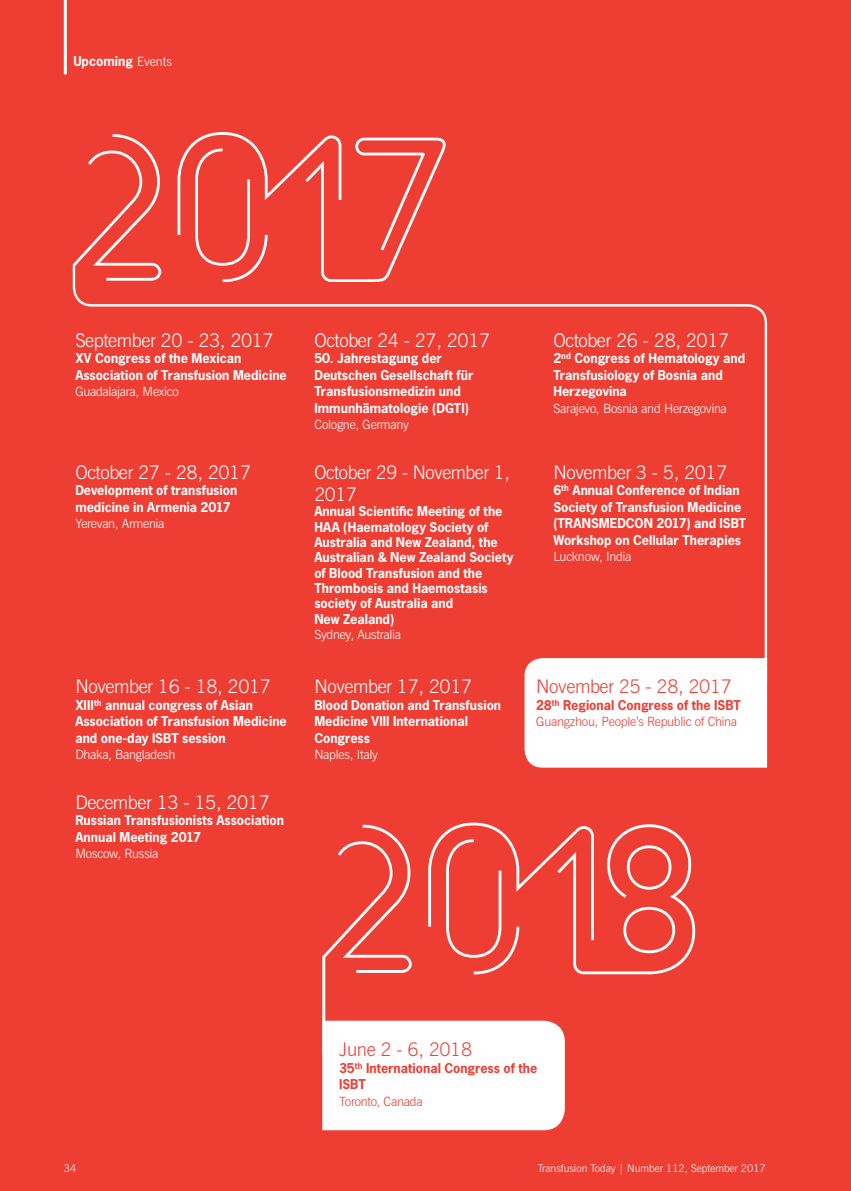
<style>
.page{position:relative;width:851px;height:1191px;background:#fff}
.page>*{position:absolute;margin:0;border:0;box-sizing:border-box;transform-origin:0 0}
.t1{font:300 18.75px/22.5px "News Gothic BT";letter-spacing:-.02em;color:#fff}
.t2{font:300 18.75px "News Gothic BT";letter-spacing:-.02em;color:#ee3e34}
.t3{font:700 12.75px/16.5px "News Gothic";color:#fff}
.t4{font:300 12.75px "News Gothic BT";letter-spacing:-.02em;color:#fff}
.t5{font:700 12.75px/16.5px "News Gothic";color:#ee3e34}
.t6{font:300 12.75px "News Gothic BT";letter-spacing:-.02em;color:#ee3e34}
.t7{font:300 10.5px "News Gothic BT";color:#fff}
.s1{font-family:"News Gothic BT";font-weight:300}
</style>
<div class="page">
<div style="left:0;top:0;width:850px;height:1191px;background:#ee3e34"></div>
<div style="left:524px;top:685px;width:243px;height:82px;background:#fff"></div>
<div style="left:322px;top:1020px;width:242px;height:110px;background:#fff"></div>
<hr style="left:64px;top:0;width:3px;height:74px;background:#fff">
<svg style="left:372px;top:137px;width:73px;height:125px"></svg>
<svg style="left:75px;top:132px;width:297px;height:130px"></svg>
<svg style="left:323px;top:822px;width:372px;height:152px"></svg>
<svg style="left:72px;top:262px;width:696px;height:423px"></svg>
<hr style="left:322px;top:956px;width:3px;height:97px;background:#fff">
<p class="t3" style="left:73px;top:53px;width:100px">Upcoming <span class="s1">Events</span></p>
<h1 class="t1" style="left:75px;top:328px;width:200px">September 20 - 23, 2017</h1>
<p class="t3" style="left:75px;top:350px;width:213px">XV Congress of the Mexican<br>Association of Transfusion Medicine</p>
<p class="t4" style="left:75px;top:384px;width:105px">Guadalajara, Mexico</p>
<h1 class="t1" style="left:75px;top:460px;width:177px">October 27 - 28, 2017</h1>
<p class="t3" style="left:75px;top:482px;width:163px">Development of transfusion medicine in Armenia 2017</p>
<p class="t4" style="left:75px;top:516px;width:91px">Yerevan, Armenia</p>
<h1 class="t1" style="left:75px;top:675px;width:197px">November 16 - 18, 2017</h1>
<p class="t3" style="left:75px;top:696px;width:213px">XIII<sup>th</sup> annual congress of Asian<br>Association of Transfusion Medicine and one-day ISBT session</p>
<p class="t4" style="left:75px;top:747px;width:101px">Dhaka, Bangladesh</p>
<h1 class="t1" style="left:75px;top:790px;width:196px">December 13 - 15, 2017</h1>
<p class="t3" style="left:75px;top:812px;width:210px">Russian Transfusionists Association<br>Annual Meeting 2017</p>
<p class="t4" style="left:75px;top:846px;width:85px">Moscow, Russia</p>
<h1 class="t1" style="left:314px;top:328px;width:177px">October 24 - 27, 2017</h1>
<p class="t3" style="left:314px;top:350px;width:161px">50. Jahrestagung der<br>Deutschen Gesellschaft für<br>Transfusionsmedizin und<br>Immunhämatologie (DGTI)</p>
<p class="t4" style="left:314px;top:417px;width:96px">Cologne, Germany</p>
<h1 class="t1" style="left:314px;top:460px;width:197px">October 29 - November 1,<br>2017</h1>
<p class="t3" style="left:314px;top:504px;width:200px;line-height:15.3px">Annual Scientific Meeting of the<br>HAA (Haematology Society of<br>Australia and New Zealand, the<br>Australian &amp; New Zealand Society of Blood Transfusion and the<br>Thrombosis and Haemostasis society of Australia and<br>New Zealand)</p>
<p class="t4" style="left:314px;top:626px;width:88px">Sydney, Australia</p>
<h1 class="t1" style="left:314px;top:675px;width:159px">November 17, 2017</h1>
<p class="t3" style="left:314px;top:696px;width:188px">Blood Donation and Transfusion<br>Medicine VIII International<br>Congress</p>
<p class="t4" style="left:314px;top:747px;width:65px">Naples, Italy</p>
<h1 class="t1" style="left:553px;top:328px;width:177px">October 26 - 28, 2017</h1>
<p class="t3" style="left:553px;top:350px;width:193px">2<sup>nd</sup> Congress of Hematology and<br>Transfusiology of Bosnia and<br>Herzegovina</p>
<p class="t4" style="left:553px;top:400px;width:175px">Sarajevo, Bosnia and Herzegovina</p>
<h1 class="t1" style="left:553px;top:460px;width:176px">November 3 - 5, 2017</h1>
<p class="t3" style="left:553px;top:482px;width:194px">6<sup>th</sup> Annual Conference of Indian<br>Society of Transfusion Medicine (TRANSMEDCON 2017) and ISBT<br>Workshop on Cellular Therapies</p>
<p class="t4" style="left:553px;top:549px;width:80px">Lucknow, India</p>
<h1 class="t2" style="left:536px;top:675px;width:197px">November 25 - 28, 2017</h1>
<p class="t5" style="left:536px;top:696px;width:206px">28<sup>th</sup> Regional Congress of the ISBT</p>
<p class="t6" style="left:536px;top:714px;width:202px">Guangzhou, People’s Republic of China</p>
<h1 class="t2" style="left:339px;top:1038px;width:134px">June 2 - 6, 2018</h1>
<p class="t5" style="left:339px;top:1059px;width:200px">35<sup>th</sup> International Congress of the<br>ISBT</p>
<p class="t6" style="left:339px;top:1093px;width:85px">Toronto, Canada</p>
<p class="t7" style="left:64px;top:1161px;width:14px">34</p>
<p class="t7" style="left:537px;top:1161px;width:229px">Transfusion Today | Number 112, September 2017</p>
</div>
